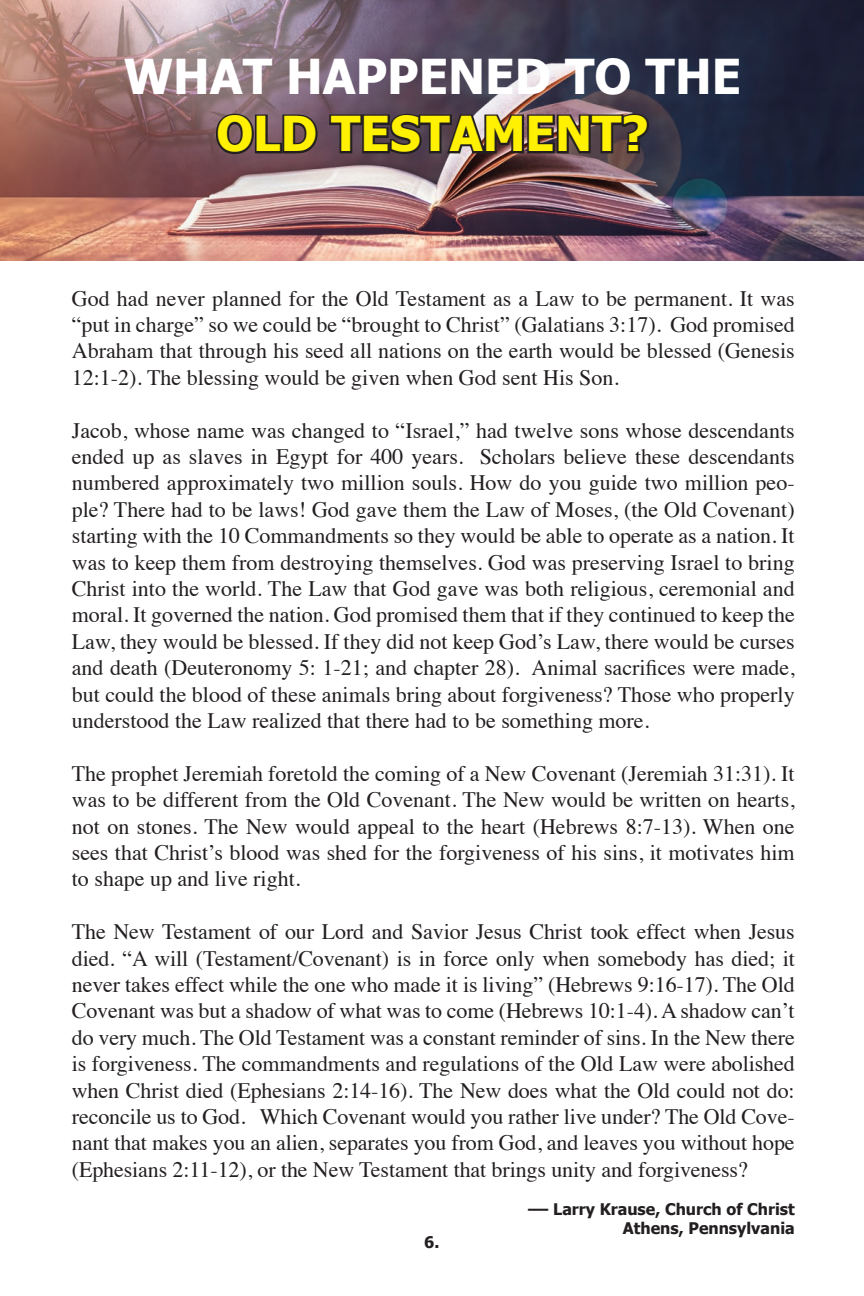
<style>
.page{position:relative;width:864px;height:1296px;background:#fff}
.page>*{position:absolute;margin:0;border:0;box-sizing:border-box;transform-origin:0 0}
.t1{font:700 48px "Tahoma";color:#fff}
.t2{font:700 48px "Tahoma";color:#fff101}
.t3{font:22px/26.4px "Times";color:#231f20;text-align:justify}
.t4{font:700 16px/19.2px "Tahoma";color:#231f20;text-align:right}
</style>
<div class="page">
<img style="left:0;top:0;width:864px;height:260px">
<svg style="left:214px;top:112px;width:106px;height:44px;background:#58434a"></svg>
<svg style="left:327px;top:109px;width:325px;height:48px;background:#524248"></svg>
<h1 class="t1" style="left:124px;top:43px;width:619px">WHAT HAPPENED TO THE</h1>
<h1 class="t2" style="left:216px;top:100px;width:434px">OLD TESTAMENT?</h1>
<p class="t3" style="left:72px;top:283px;width:724px">God had never planned for the Old Testament as a Law to be permanent. It was “put in charge” so we could be “brought to Christ” (Galatians 3:17). God promised Abraham that through his seed all nations on the earth would be blessed (Genesis 12:1-2). The blessing would be given when God sent His Son.</p>
<p class="t3" style="left:72px;top:415px;width:724px">Jacob, whose name was changed to “Israel,” had twelve sons whose descendants ended up as slaves in Egypt for 400 years. Scholars believe these descendants numbered approximately two million souls. How do you guide two million peo&shy;ple? There had to be laws! God gave them the Law of Moses, (the Old Covenant) starting with the 10 Commandments so they would be able to operate as a nation. It was to keep them from destroying themselves. God was preserving Israel to bring Christ into the world. The Law that God gave was both religious, ceremonial and moral. It governed the nation. God promised them that if they continued to keep the Law, they would be blessed. If they did not keep God’s Law, there would be curses and death (Deuteronomy 5: 1-21; and chapter 28). Animal sacrifices were made, but could the blood of these animals bring about forgiveness? Those who properly understood the Law realized that there had to be something more.</p>
<p class="t3" style="left:72px;top:758px;width:724px">The prophet Jeremiah foretold the coming of a New Covenant (Jeremiah 31:31). It was to be different from the Old Covenant. The New would be written on hearts, not on stones. The New would appeal to the heart (Hebrews 8:7-13). When one sees that Christ’s blood was shed for the forgiveness of his sins, it motivates him to shape up and live right.</p>
<p class="t3" style="left:72px;top:917px;width:725px">The New Testament of our Lord and Savior Jesus Christ took effect when Jesus died. “A will (Testament/Covenant) is in force only when somebody has died; it never takes effect while the one who made it is living” (Hebrews 9:16-17). The Old Covenant was but a shadow of what was to come (Hebrews 10:1-4). A shadow can’t do very much. The Old Testament was a constant reminder of sins. In the New there is forgiveness. The commandments and regulations of the Old Law were abolished when Christ died (Ephesians 2:14-16). The New does what the Old could not do: reconcile us to God. Which Covenant would you rather live under? The Old Cove&shy;nant that makes you an alien, separates you from God, and leaves you without hope (Ephesians 2:11-12), or the New Testament that brings unity and forgiveness?</p>
<p class="t4" style="left:528px;top:1199px;width:268px">–– Larry Krause, Church of Christ<br>Athens, Pennsylvania</p>
<p class="t4" style="left:424px;top:1231px;width:17px">6.</p>
</div>
